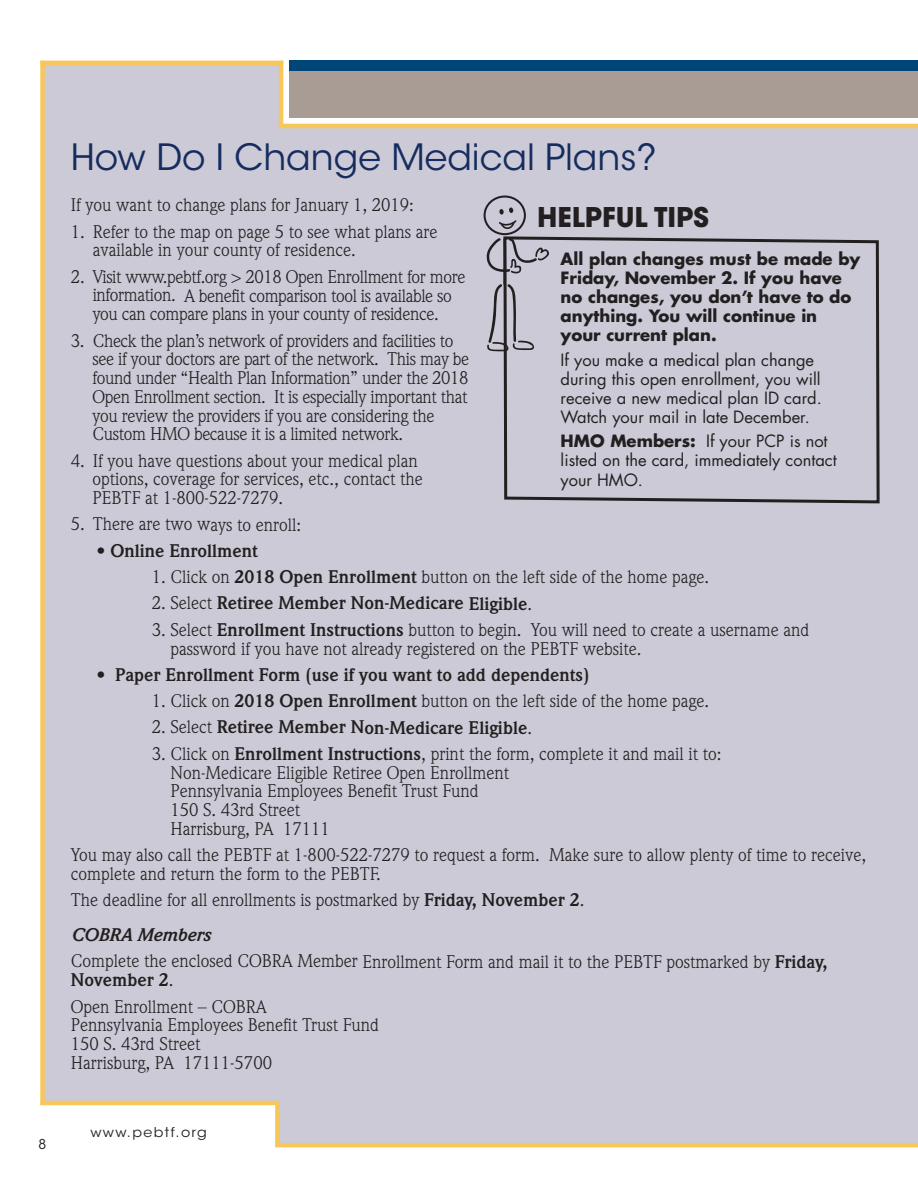
<style>
.page{position:relative;width:918px;height:1188px;background:#fff}
.page>*{position:absolute;margin:0;border:0;box-sizing:border-box;transform-origin:0 0}
.t1{font:36px "ITC Avant Garde Std";color:#162c5f}
.t2{font:700 27px "ITC Avant Garde Std";color:#231f20}
.t3{font:18px/18.8px "Weidemann";color:#231f20}
.t4{font:18px/18.8px "Weidemann";letter-spacing:-.02em;color:#231f20;text-align:center}
.t5{font:700 18px "Weidemann";color:#231f20}
.t6{font:16.5px/19px "Futura";color:#231f20}
.t7{font:700 16.5px/19px "Futura";color:#231f20}
.t8{font:13.5px "ITC Avant Garde Std";color:#231f20}
.t9{font:13.35px "ITC Avant Garde Std";letter-spacing:.1em;color:#231f20;scale:1.06 1}
.s1{font-weight:400}
.s2{font-weight:700}
.s3{font-weight:700;font-style:italic}
</style>
<div class="page">
<div style="left:43px;top:62px;width:875px;height:1081px;background:#cbcad6"></div>
<div style="left:275px;top:1102px;width:5px;height:45px;background:#f7c75b"></div>
<div style="left:289px;top:61px;width:629px;height:16px;background:#004577"></div>
<div style="left:289px;top:72px;width:629px;height:46px;background:#a89c95"></div>
<hr style="left:40px;top:61px;width:243px;height:4px;background:#f7c75b">
<hr style="left:279px;top:61px;width:4px;height:66px;background:#f7c75b">
<hr style="left:279px;top:124px;width:639px;height:4px;background:#f7c75b">
<hr style="left:41px;top:1101px;width:239px;height:4px;background:#f7c75b">
<hr style="left:275px;top:1143px;width:643px;height:4px;background:#f7c75b">
<div style="left:40px;top:61px;width:5px;height:1044px;background:#f7c75b"></div>
<div style="left:502px;top:235px;width:378px;height:268px;background:#cbcad6"></div>
<hr style="left:503px;top:238px;width:3px;height:48px;background:#231f20;border-radius:2px">
<svg style="left:486px;top:284px;width:50px;height:68px"></svg>
<svg style="left:484px;top:196px;width:65px;height:78px"></svg>
<p class="t8" style="left:39px;top:1140px;width:9px">8</p>
<h1 class="t1" style="left:71px;top:143px;width:587px">How Do I Change Medical Plans?</h1>
<p class="t3" style="left:71px;top:197px;width:345px">If you want to change plans for January 1, 2019:</p>
<p class="t3" style="left:93px;top:224px;width:346px;text-indent:-22px">1. Refer to the map on page 5 to see what plans are available in your county of residence.</p>
<p class="t4" style="left:71px;top:269px;width:396px">2. Visit www.pebtf.org &gt; 2018 Open Enrollment for more information. A benefit comparison tool is available so<br>you can compare plans in your county of residence.</p>
<p class="t4" style="left:93px;top:333px;width:378px;text-align:left;text-indent:-22px">3. Check the plan’s network of providers and facilities to see if your doctors are part of the network. This may be found under “Health Plan Information” under the 2018<br>Open Enrollment section. It is especially important that you review the providers if you are considering the Custom HMO because it is a limited network.</p>
<p class="t3" style="left:93px;top:453px;width:332px;text-indent:-22px">4. If you have questions about your medical plan options, coverage for services, etc., contact the<br>PEBTF at 1-800-522-7279.</p>
<p class="t3" style="left:71px;top:517px;width:232px">5. There are two ways to enroll:</p>
<p class="t5" style="left:97px;top:544px;width:163px"><span class="s1">•</span> Online Enrollment</p>
<p class="t3" style="left:152px;top:569px;width:559px">1. Click on <span class="s2">2018 Open Enrollment</span> button on the left side of the home page.</p>
<p class="t5" style="left:152px;top:597px;width:382px"><span class="s1">2. Select</span> Retiree Member Non-Medicare Eligible<span class="s1">.</span></p>
<p class="t3" style="left:170px;top:622px;width:641px;text-indent:-19px">3. Select <span class="s2">Enrollment Instructions</span> button to begin. You will need to create a username and password if you have not already registered on the PEBTF website.</p>
<p class="t5" style="left:96px;top:668px;width:494px"><span class="s1">•</span> Paper Enrollment Form (use if you want to add dependents)</p>
<p class="t3" style="left:152px;top:693px;width:559px">1. Click on <span class="s2">2018 Open Enrollment</span> button on the left side of the home page.</p>
<p class="t5" style="left:152px;top:721px;width:382px"><span class="s1">2. Select</span> Retiree Member Non-Medicare Eligible<span class="s1">.</span></p>
<p class="t3" style="left:170px;top:746px;width:553px;text-indent:-19px">3. Click on <span class="s2">Enrollment Instructions</span>, print the form, complete it and mail it to:<br>Non-Medicare Eligible Retiree Open Enrollment<br>Pennsylvania Employees Benefit Trust Fund<br>150 S. 43rd Street<br>Harrisburg, PA 17111</p>
<p class="t3" style="left:71px;top:847px;width:797px">You may also call the PEBTF at 1-800-522-7279 to request a form. Make sure to allow plenty of time to receive, complete and return the form to the PEBTF.</p>
<p class="t3" style="left:71px;top:884px;width:515px;line-height:35px">The deadline for all enrollments is postmarked by <span class="s2">Friday, November 2</span>.<br><span class="s3">COBRA Members</span></p>
<p class="t3" style="left:71px;top:954px;width:758px">Complete the enclosed COBRA Member Enrollment Form and mail it to the PEBTF postmarked by <span class="s2">Friday,<br>November 2</span>.</p>
<p class="t3" style="left:71px;top:999px;width:310px">Open Enrollment – COBRA<br>Pennsylvania Employees Benefit Trust Fund<br>150 S. 43rd Street<br>Harrisburg, PA 17111-5700</p>
<h2 class="t2" style="left:537px;top:207px;width:173px">HELPFUL TIPS</h2>
<p class="t7" style="left:561px;top:251px;width:301px">All plan changes must be made by<br>Friday, November 2. If you have no changes, you don’t have to do anything. You will continue in your current plan.</p>
<p class="t6" style="left:561px;top:352px;width:263px">If you make a medical plan change during this open enrollment, you will receive a new medical plan ID card.<br>Watch your mail in late December.</p>
<p class="t6" style="left:561px;top:433px;width:278px"><span class="s2">HMO Members:</span> If your PCP is not listed on the card, immediately contact your HMO.</p>
<p class="t9" style="left:90px;top:1127px;width:111px">www.pebtf.org</p>
</div>
